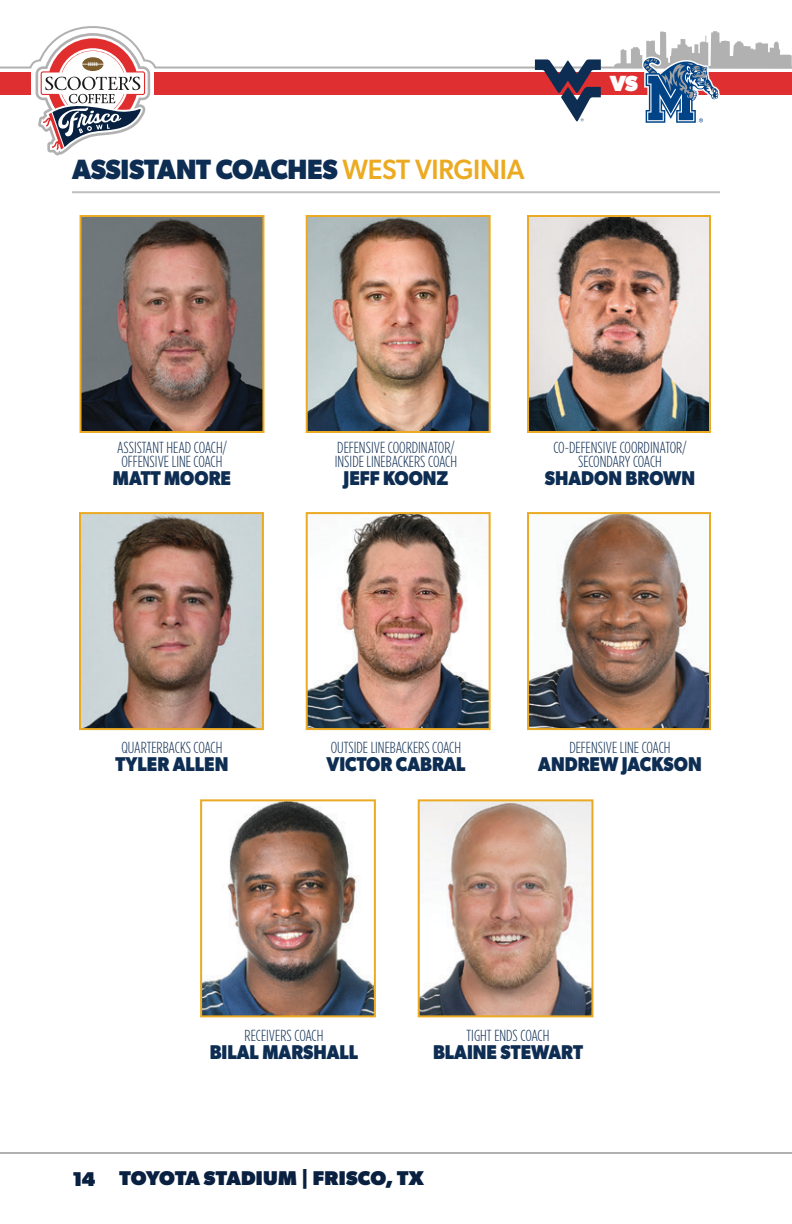
<style>
.page{position:relative;width:792px;height:1224px;background:#fff}
.page>*{position:absolute;margin:0;border:0;box-sizing:border-box;transform-origin:0 0}
.t1{font:700 28px "Gibson";letter-spacing:-.01em;color:#0e2d53;scale:.96 1}
.t2{font:800 22px "Gibson";color:#fff}
.t3{font:700 20px "Gibson";color:#0e2d53;scale:.9 1}
.t4{font:800 20px "Gibson";letter-spacing:.01em;color:#092041}
.t5{font:300 16px/14px "Gotham Condensed";color:#0e2d53}
.s1{font-weight:500;color:#ebaa21}
</style>
<div class="page">
<hr style="left:72px;top:191px;width:648px;height:2px;background:#bcbec0">
<img style="left:83px;top:218px;width:178px;height:212px">
<div style="left:80px;top:215px;width:184px;height:218px;border:2px solid #ebaa21"></div>
<img style="left:82px;top:515px;width:179px;height:212px">
<div style="left:79px;top:512px;width:185px;height:218px;border:2px solid #ebaa21"></div>
<img style="left:309px;top:218px;width:179px;height:212px">
<div style="left:306px;top:215px;width:185px;height:218px;border:2px solid #ebaa21"></div>
<img style="left:309px;top:515px;width:179px;height:212px">
<div style="left:306px;top:512px;width:185px;height:218px;border:2px solid #ebaa21"></div>
<img style="left:530px;top:218px;width:178px;height:212px">
<div style="left:527px;top:215px;width:184px;height:218px;border:2px solid #ebaa21"></div>
<img style="left:530px;top:515px;width:178px;height:212px">
<div style="left:527px;top:512px;width:184px;height:218px;border:2px solid #ebaa21"></div>
<img style="left:203px;top:802px;width:170px;height:212px">
<div style="left:200px;top:799px;width:176px;height:218px;border:2px solid #ebaa21"></div>
<img style="left:421px;top:802px;width:169px;height:212px">
<div style="left:418px;top:799px;width:175px;height:218px;border:2px solid #ebaa21"></div>
<hr style="left:0;top:1152px;width:792px;height:2px;background:#b1b1b1">
<svg style="left:0;top:26px;width:792px;height:129px"></svg>
<h1 class="t1" style="left:72px;top:152px;width:473px">ASSISTANT COACHES <span class="s1">WEST VIRGINIA</span></h1>
<h2 class="t2" style="left:610px;top:71px;width:30px">VS</h2>
<p class="t5" style="left:117px;top:440px;width:111px">ASSISTANT HEAD COACH/<br>OFFENSIVE LINE COACH</p>
<p class="t3" style="left:113px;top:466px;width:133px">MATT MOORE</p>
<p class="t5" style="left:335px;top:440px;width:124px">DEFENSIVE COORDINATOR/<br>INSIDE LINEBACKERS COACH</p>
<p class="t3" style="left:343px;top:466px;width:118px">JEFF KOONZ</p>
<p class="t5" style="left:553px;top:440px;width:135px;text-align:center">CO-DEFENSIVE COORDINATOR/<br>SECONDARY COACH</p>
<p class="t3" style="left:545px;top:466px;width:168px">SHADON BROWN</p>
<p class="t5" style="left:121px;top:740px;width:103px">QUARTERBACKS COACH</p>
<p class="t3" style="left:116px;top:752px;width:127px">TYLER ALLEN</p>
<p class="t5" style="left:331px;top:740px;width:132px">OUTSIDE LINEBACKERS COACH</p>
<p class="t3" style="left:327px;top:752px;width:156px">VICTOR CABRAL</p>
<p class="t5" style="left:569px;top:740px;width:103px">DEFENSIVE LINE COACH</p>
<p class="t3" style="left:538px;top:752px;width:183px">ANDREW JACKSON</p>
<p class="t5" style="left:245px;top:1028px;width:80px">RECEIVERS COACH</p>
<p class="t3" style="left:210px;top:1040px;width:167px">BILAL MARSHALL</p>
<p class="t5" style="left:467px;top:1028px;width:84px">TIGHT ENDS COACH</p>
<p class="t3" style="left:433px;top:1040px;width:168px">BLAINE STEWART</p>
<p class="t4" style="left:72px;top:1167px;width:353px">14 TOYOTA STADIUM | FRISCO, TX</p>
</div>
